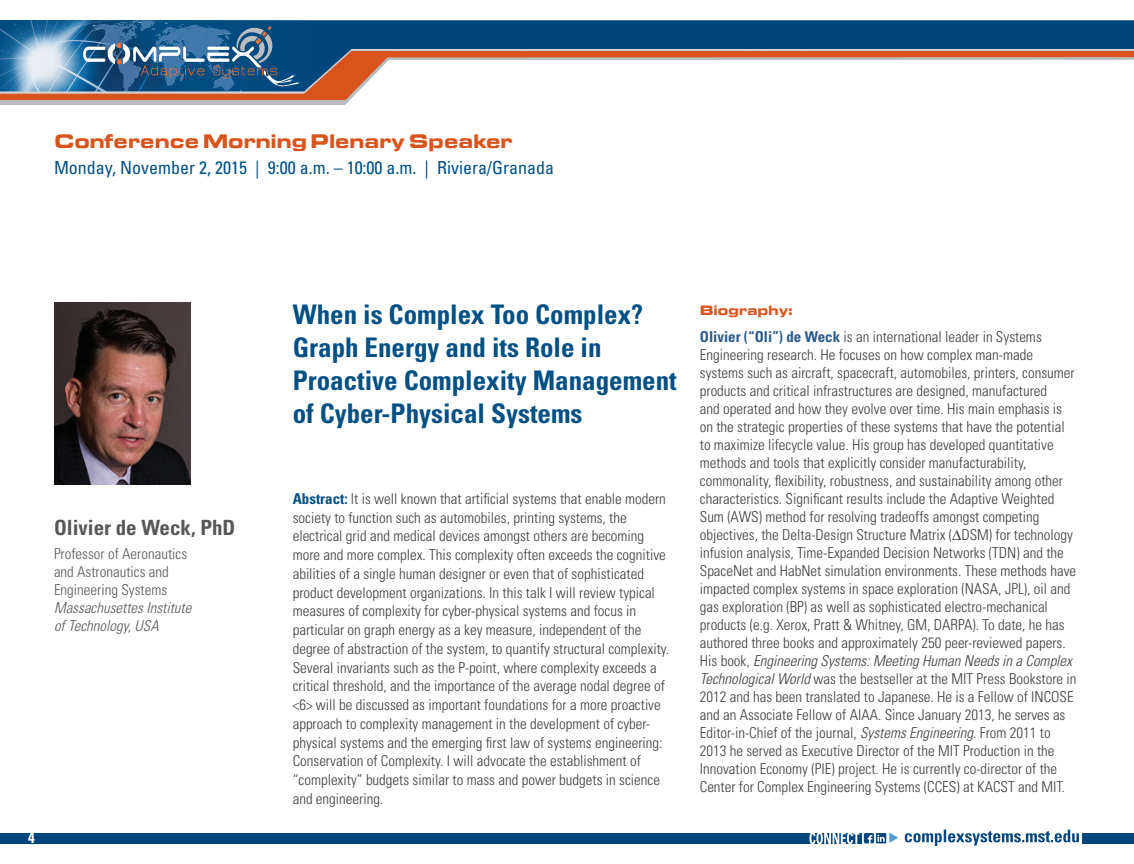
<style>
.page{position:relative;width:1134px;height:864px;background:#fff}
.page>*{position:absolute;margin:0;border:0;box-sizing:border-box;transform-origin:0 0}
.t1{font:700 condensed 27px/33px "Univers LT";color:#015083}
.t2{font:700 condensed 21px "Univers LT";color:#57585a}
.t3{font:700 19.5px "Eddmond";color:#d9531c}
.t4{font:condensed 18px "Univers LT";color:#015083}
.t5{font:300 condensed 15px/18px "Univers LT";color:#3e3e3f}
.t6{font:300 condensed 15px "Univers LT";color:#57585a}
.t7{font:italic 300 condensed 15px "Univers LT";color:#57585a}
.t8{font:700 condensed 15px "Univers LT";color:#fff}
.t9{font:700 13.5px "Eddmond";color:#d9531c}
.s1{font-weight:700;color:#015083}
.s2{font-weight:700;color:#295b8c}
.s3{font-style:italic}
</style>
<div class="page">
<img style="left:54px;top:302px;width:137px;height:183px">
<div style="left:0;top:833px;width:862px;height:10px;background:#00467e"></div>
<svg style="left:905px;top:830px;width:174px;height:16px"></svg>
<div style="left:1083px;top:833px;width:51px;height:10px;background:#00467e"></div>
<div style="left:340px;top:20px;width:794px;height:29px;background:#00467e"></div>
<img style="left:0;top:20px;width:340px;height:29px">
<img style="left:131px;top:20px;width:18px;height:2px">
<svg style="left:83px;top:22px;width:217px;height:27px;background:#2e6794"></svg>
<img style="left:0;top:49px;width:1134px;height:56px">
<svg style="left:810px;top:833px;width:77px;height:11px"></svg>
<p class="t3" style="left:54px;top:128px;width:460px">Conference Morning Plenary Speaker</p>
<p class="t4" style="left:54px;top:156px;width:502px">Monday, November 2, 2015 | 9:00 a.m. – 10:00 a.m. | Riviera/Granada</p>
<p class="t2" style="left:54px;top:515px;width:183px">Olivier de Weck, PhD</p>
<p class="t6" style="left:54px;top:545px;width:135px">Professor of Aeronautics</p>
<p class="t6" style="left:54px;top:563px;width:116px">and Astronautics and</p>
<p class="t6" style="left:54px;top:581px;width:115px">Engineering Systems</p>
<p class="t7" style="left:54px;top:599px;width:139px">Massachusettes Institute</p>
<p class="t7" style="left:54px;top:617px;width:106px">of Technology, USA</p>
<p class="t8" style="left:28px;top:829px;width:8px">4</p>
<p class="t1" style="left:293px;top:298px;width:385px">When is Complex Too Complex?<br>Graph Energy and its Role in<br>Proactive Complexity Management</p>
<p class="t1" style="left:293px;top:397px;width:291px">of Cyber-Physical Systems</p>
<p class="t5" style="left:293px;top:489px;width:378px;line-height:18.8px"><span class="s1">Abstract:</span> It is well known that artificial systems that enable modern society to function such as automobiles, printing systems, the electrical grid and medical devices amongst others are becoming more and more complex. This complexity often exceeds the cognitive abilities of a single human designer or even that of sophisticated product development organizations. In this talk I will review typical measures of complexity for cyber-physical systems and focus in particular on graph energy as a key measure, independent of the degree of abstraction of the system, to quantify structural complexity.<br>Several invariants such as the P-point, where complexity exceeds a critical threshold, and the importance of the average nodal degree of &lt;6&gt; will be discussed as important foundations for a more proactive approach to complexity management in the development of cyber&shy;physical systems and the emerging first law of systems engineering:<br>Conservation of Complexity. I will advocate the establishment of “complexity” budgets similar to mass and power budgets in science and engineering.</p>
<p class="t9" style="left:700px;top:302px;width:94px">Biography:</p>
<p class="t5" style="left:700px;top:328px;width:378px"><span class="s2">Olivier (“Oli”) de Weck</span> is an international leader in Systems Engineering research. He focuses on how complex man-made systems such as aircraft, spacecraft, automobiles, printers, consumer products and critical infrastructures are designed, manufactured<br>and operated and how they evolve over time. His main emphasis is on the strategic properties of these systems that have the potential to maximize lifecycle value. His group has developed quantitative methods and tools that explicitly consider manufacturability, commonality, flexibility, robustness, and sustainability among other characteristics. Significant results include the Adaptive Weighted Sum (AWS) method for resolving tradeoffs amongst competing objectives, the Delta-Design Structure Matrix (ΔDSM) for technology infusion analysis, Time-Expanded Decision Networks (TDN) and the SpaceNet and HabNet simulation environments. These methods have impacted complex systems in space exploration (NASA, JPL), oil and gas exploration (BP) as well as sophisticated electro-mechanical products (e.g. Xerox, Pratt &amp; Whitney, GM, DARPA). To date, he has authored three books and approximately 250 peer-reviewed papers.<br>His book, <span class="s3">Engineering Systems: Meeting Human Needs in a Complex Technological World</span> was the bestseller at the MIT Press Bookstore in 2012 and has been translated to Japanese. He is a Fellow of INCOSE and an Associate Fellow of AIAA. Since January 2013, he serves as Editor-in-Chief of the journal, <span class="s3">Systems Engineering</span>. From 2011 to 2013 he served as Executive Director of the MIT Production in the Innovation Economy (PIE) project. He is currently co-director of the Center for Complex Engineering Systems (CCES) at KACST and MIT.</p>
</div>
